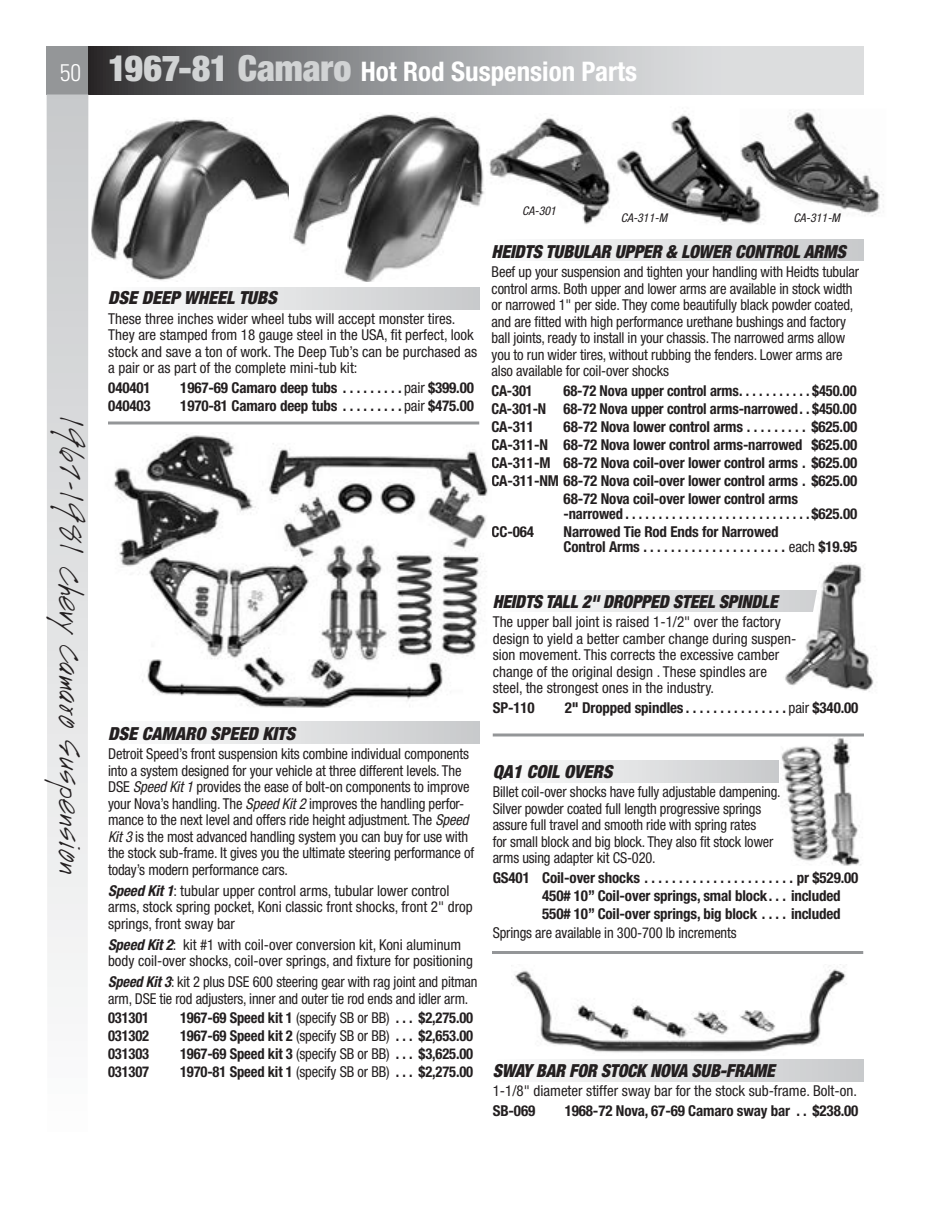
<style>
.page{position:relative;width:945px;height:1215px;background:#fff}
.page>*{position:absolute;margin:0;border:0;box-sizing:border-box;transform-origin:0 0}
.t1{font:30px "Handwriting";color:#231f20}
.t2{font:700 condensed 27px "Helvetica Neue";color:#fff}
.t3{font:italic 900 condensed 18px "Helvetica Neue";letter-spacing:-.01em;color:#231f20}
.t4{font:italic 900 condensed 18px "Helvetica Neue";letter-spacing:-.01em;color:#231f20;scale:.96 1}
.t5{font:condensed 15px/16.5px "Helvetica Neue";letter-spacing:-.01em;color:#231f20}
.t6{font:700 condensed 15px/18px "Helvetica Neue";letter-spacing:-.01em;color:#231f20}
.t7{font:condensed 15px/16.5px "Helvetica Neue";letter-spacing:-.01em;color:#231f20;scale:.96 1}
.t8{font:italic condensed 12px "Helvetica Neue";color:#231f20}
.s1{font-family:"Univers";font-weight:300;font-size:24px}
.s2{font-weight:900;font-size:36px;color:#d1d3d4}
.s3{font-weight:400}
.s4{font-style:italic}
.s5{font-weight:700;font-style:italic}
</style>
<div class="page">
<div style="left:47px;top:46px;width:41px;height:48px;background:#949698"></div>
<svg style="left:88px;top:46px;width:775px;height:48px"></svg>
<svg style="left:47px;top:94px;width:41px;height:893px"></svg>
<svg style="left:548px;top:590px;width:235px;height:22px"></svg>
<div style="left:490px;top:239px;width:374px;height:22px;background:linear-gradient(to right,#fdfefe,#c8c9cb)"></div>
<div style="left:105px;top:721px;width:374px;height:22px;background:linear-gradient(to right,#fdfefe,#c8cacb)"></div>
<div style="left:490px;top:1060px;width:374px;height:21px;background:linear-gradient(to right,#fdfefe,#c8c9cb)"></div>
<img style="left:489px;top:118px;width:122px;height:107px">
<img style="left:616px;top:114px;width:145px;height:110px">
<img style="left:740px;top:111px;width:144px;height:106px">
<img style="left:783px;top:562px;width:93px;height:130px">
<img style="left:514px;top:964px;width:333px;height:89px">
<img style="left:114px;top:434px;width:374px;height:274px">
<div style="left:493px;top:760px;width:286px;height:22px;background:linear-gradient(to right,#fdfefe,#c8cacb)"></div>
<img style="left:781px;top:736px;width:83px;height:129px">
<img style="left:91px;top:119px;width:198px;height:163px">
<div style="left:106px;top:287px;width:374px;height:22px;background:linear-gradient(to right,#fdfefe,#c8c9cb)"></div>
<img style="left:293px;top:112px;width:191px;height:170px">
<hr style="left:108px;top:422px;width:371px;height:2px;background:#949698">
<hr style="left:492px;top:951px;width:371px;height:3px;background:#949698">
<hr style="left:493px;top:734px;width:371px;height:2px;background:#949698">
<h2 class="t2" style="left:60px;top:55px;width:579px"><span class="s1">50</span> <span class="s2">1967-81 Camaro</span> Hot Rod Suspension Parts</h2>
<h1 class="t1" style="left:87px;top:417px;width:460px;rotate:90deg">1967-1981 Chevy Camaro Suspension</h1>
<p class="t3" style="left:108px;top:287px;width:170px">DSE DEEP WHEEL TUBS</p>
<p class="t5" style="left:108px;top:310px;width:370px">These three inches wider wheel tubs will accept monster tires.<br>They are stamped from 18 gauge steel in the USA, fit perfect, look stock and save a ton of work. The Deep Tub’s can be purchased as a pair or as part of the complete mini-tub kit:</p>
<p class="t6" style="left:108px;top:378px;width:44px">040401</p>
<p class="t6" style="left:180px;top:378px;width:295px">1967-69 Camaro deep tubs . . . . . . . . <span class="s3">pair</span> $399.00</p>
<p class="t6" style="left:108px;top:396px;width:44px">040403</p>
<p class="t6" style="left:180px;top:396px;width:295px">1970-81 Camaro deep tubs . . . . . . . . <span class="s3">pair</span> $475.00</p>
<p class="t8" style="left:522px;top:204px;width:35px">CA-301</p>
<p class="t8" style="left:621px;top:211px;width:48px">CA-311-M</p>
<p class="t8" style="left:794px;top:211px;width:48px">CA-311-M</p>
<p class="t3" style="left:492px;top:240px;width:356px">HEIDTS TUBULAR UPPER &amp; LOWER CONTROL ARMS</p>
<p class="t5" style="left:492px;top:264px;width:369px">Beef up your suspension and tighten your handling with Heidts tubular control arms. Both upper and lower arms are available in stock width or narrowed 1" per side. They come beautifully black powder coated, and are fitted with high performance urethane bushings and factory ball joints, ready to install in your chassis. The narrowed arms allow you to run wider tires, without rubbing the fenders. Lower arms are also available for coil-over shocks</p>
<p class="t6" style="left:492px;top:381px;width:43px">CA-301</p>
<p class="t6" style="left:492px;top:381px;width:367px;text-align:justify;text-indent:72px">68-72 Nova upper control arms . . . . . . . . . . $450.00<br>CA-301-N 68-72 Nova upper control arms-narrowed . $450.00<br>CA-311</p>
<p class="t6" style="left:564px;top:417px;width:295px">68-72 Nova lower control arms . . . . . . . . . $625.00</p>
<p class="t6" style="left:492px;top:435px;width:367px">CA-311-N 68-72 Nova lower control arms-narrowed $625.00</p>
<p class="t6" style="left:492px;top:453px;width:367px">CA-311-M 68-72 Nova coil-over lower control arms . $625.00</p>
<p class="t6" style="left:492px;top:471px;width:367px">CA-311-NM 68-72 Nova coil-over lower control arms . $625.00</p>
<p class="t6" style="left:564px;top:489px;width:236px">68-72 Nova coil-over lower control arms</p>
<p class="t6" style="left:564px;top:504px;width:295px">-narrowed . . . . . . . . . . . . . . . . . . . . . . . . . . . $625.00</p>
<p class="t6" style="left:492px;top:522px;width:44px">CC-064</p>
<p class="t6" style="left:564px;top:524px;width:295px;line-height:15px">Narrowed Tie Rod Ends for Narrowed<br>Control Arms . . . . . . . . . . . . . . . . . . . . <span class="s3">each</span> $19.95</p>
<p class="t3" style="left:108px;top:722px;width:189px">DSE CAMARO SPEED KITS</p>
<p class="t5" style="left:108px;top:746px;width:368px">Detroit Speed’s front suspension kits combine individual components into a system designed for your vehicle at three different levels. The DSE <span class="s4">Speed Kit 1</span> provides the ease of bolt-on components to improve your Nova’s handling. The <span class="s4">Speed Kit 2</span> improves the handling perfor&shy;mance to the next level and offers ride height adjustment. The <span class="s4">Speed Kit 3</span> is the most advanced handling system you can buy for use with the stock sub-frame. It gives you the ultimate steering performance of today’s modern performance cars.</p>
<p class="t5" style="left:108px;top:882px;width:366px"><span class="s5">Speed Kit 1</span>: tubular upper control arms, tubular lower control arms, stock spring pocket, Koni classic front shocks, front 2" drop springs, front sway bar</p>
<p class="t5" style="left:108px;top:936px;width:366px"><span class="s5">Speed Kit 2</span>: kit #1 with coil-over conversion kit, Koni aluminum body coil-over shocks, coil-over springs, and fixture for positioning</p>
<p class="t7" style="left:108px;top:974px;width:386px"><span class="s5">Speed Kit 3</span>: kit 2 plus DSE 600 steering gear with rag joint and pitman arm, DSE tie rod adjusters, inner and outer tie rod ends and idler arm.</p>
<p class="t6" style="left:108px;top:1009px;width:43px">031301</p>
<p class="t6" style="left:180px;top:1009px;width:295px">1967-69 Speed kit 1 <span class="s3">(specify SB or BB)</span> . . . $2,275.00</p>
<p class="t6" style="left:108px;top:1027px;width:43px">031302</p>
<p class="t6" style="left:180px;top:1027px;width:295px">1967-69 Speed kit 2 <span class="s3">(specify SB or BB)</span> . . . $2,653.00</p>
<p class="t6" style="left:108px;top:1045px;width:43px">031303</p>
<p class="t6" style="left:180px;top:1045px;width:295px">1967-69 Speed kit 3 <span class="s3">(specify SB or BB)</span> . . . $3,625.00</p>
<p class="t6" style="left:108px;top:1063px;width:43px">031307</p>
<p class="t6" style="left:180px;top:1063px;width:295px">1970-81 Speed kit 1 <span class="s3">(specify SB or BB)</span> . . . $2,275.00</p>
<p class="t4" style="left:493px;top:590px;width:298px">HEIDTS TALL 2" DROPPED STEEL SPINDLE</p>
<p class="t5" style="left:493px;top:614px;width:305px">The upper ball joint is raised 1-1/2" over the factory design to yield a better camber change during suspen&shy;sion movement. This corrects the excessive camber change of the original design . These spindles are steel, the strongest ones in the industry.</p>
<p class="t6" style="left:493px;top:698px;width:43px">SP-110</p>
<p class="t6" style="left:565px;top:698px;width:295px">2" Dropped spindles . . . . . . . . . . . . . . <span class="s3">pair</span> $340.00</p>
<p class="t3" style="left:493px;top:760px;width:121px">QA1 COIL OVERS</p>
<p class="t7" style="left:493px;top:783px;width:302px">Billet coil-over shocks have fully adjustable dampening.<br>Silver powder coated full length progressive springs assure full travel and smooth ride with spring rates<br>for small block and big block. They also fit stock lower arms using adapter kit CS-020.</p>
<p class="t6" style="left:542px;top:868px;width:318px;text-indent:-50px">GS401 Coil-over shocks . . . . . . . . . . . . . . . . . . . . . . pr $529.00<br>450# 10” Coil-over springs, smal block . . included<br>550# 10” Coil-over springs, big block . . . . included</p>
<p class="t7" style="left:493px;top:924px;width:255px">Springs are available in 300-700 lb increments</p>
<p class="t4" style="left:493px;top:1059px;width:295px">SWAY BAR FOR STOCK NOVA SUB-FRAME</p>
<p class="t5" style="left:493px;top:1083px;width:366px">1-1/8" diameter stiffer sway bar for the stock sub-frame. Bolt-on.</p>
<p class="t6" style="left:493px;top:1101px;width:44px">SB-069</p>
<p class="t6" style="left:565px;top:1101px;width:295px">1968-72 Nova, 67-69 Camaro sway bar . . $238.00</p>
</div>
